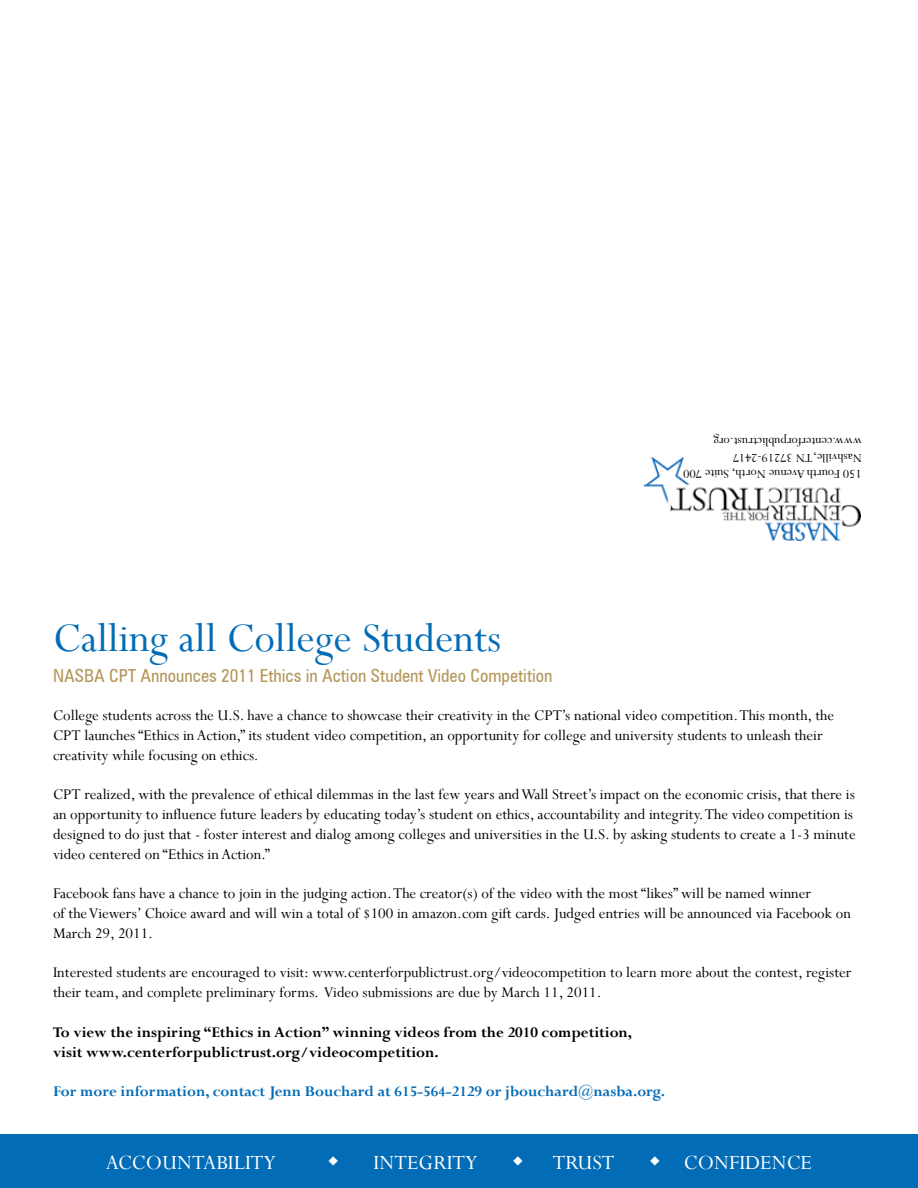
<style>
.page{position:relative;width:918px;height:1188px;background:#fff}
.page>*{position:absolute;margin:0;border:0;box-sizing:border-box;transform-origin:0 0}
.t1{font:45px "Perpetua";color:#036cb6}
.t2{font:22.5px "Perpetua";color:#fff}
.t3{font:condensed 18px "Zurich BT";color:#b4975a}
.t4{font:16.5px/19.8px "Perpetua";color:#000}
.t5{font:700 16.5px/19.8px "Perpetua";color:#000}
.t6{font:700 16.5px "Perpetua";color:#036cb6}
.t7{font:13.5px/16.2px "Perpetua";color:#000}
</style>
<div class="page">
<img style="left:644px;top:458px;width:216px;height:83px">
<div style="left:0;top:1135px;width:918px;height:53px;background:#036cb6"></div>
<p class="t7" style="left:862px;top:482px;width:180px;rotate:-180deg">150 Fourth Avenue North, Suite 700<br>Nashville, TN 37219-2417 www.centerforpublictrust.org</p>
<h1 class="t1" style="left:53px;top:609px;width:450px">Calling all College Students</h1>
<p class="t3" style="left:53px;top:665px;width:501px">NASBA CPT Announces 2011 Ethics in Action Student Video Competition</p>
<p class="t4" style="left:53px;top:705px;width:783px">College students across the U.S. have a chance to showcase their creativity in the CPT’s national video competition. This month, the<br>CPT launches “Ethics in Action,” its student video competition, an opportunity for college and university students to unleash their creativity while focusing on ethics.</p>
<p class="t4" style="left:53px;top:784px;width:804px">CPT realized, with the prevalence of ethical dilemmas in the last few years and Wall Street’s impact on the economic crisis, that there is an opportunity to influence future leaders by educating today’s student on ethics, accountability and integrity. The video competition is designed to do just that - foster interest and dialog among colleges and universities in the U.S. by asking students to create a 1-3 minute video centered on “Ethics in Action.”</p>
<p class="t4" style="left:53px;top:883px;width:799px">Facebook fans have a chance to join in the judging action. The creator(s) of the video with the most “likes” will be named winner<br>of the Viewers’ Choice award and will win a total of $100 in amazon.com gift cards. Judged entries will be announced via Facebook on<br>March 29, 2011.</p>
<p class="t4" style="left:53px;top:962px;width:800px">Interested students are encouraged to visit: www.centerforpublictrust.org/videocompetition to learn more about the contest, register their team, and complete preliminary forms. Video submissions are due by March 11, 2011.</p>
<p class="t5" style="left:53px;top:1022px;width:581px">To view the inspiring “Ethics in Action” winning videos from the 2010 competition, visit www.centerforpublictrust.org/videocompetition.</p>
<p class="t6" style="left:53px;top:1081px;width:614px">For more information, contact Jenn Bouchard at 615-564-2129 or jbouchard@nasba.org.</p>
<h2 class="t2" style="left:106px;top:1149px;width:172px">ACCOUNTABILITY</h2>
<h2 class="t2" style="left:374px;top:1149px;width:106px">INTEGRITY</h2>
<h2 class="t2" style="left:553px;top:1149px;width:63px">TRUST</h2>
<h2 class="t2" style="left:684px;top:1149px;width:130px">CONFIDENCE</h2>
</div>
